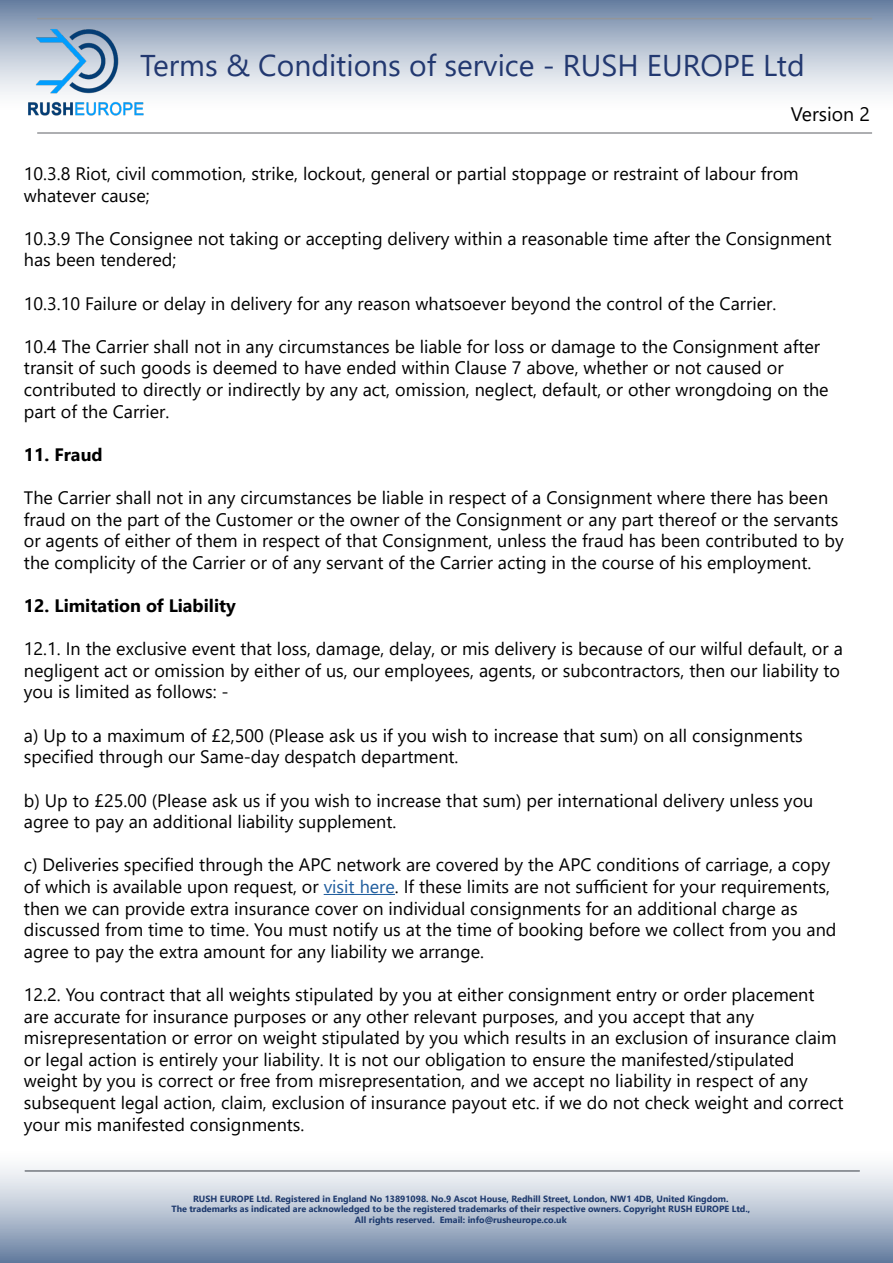
<style>
.page{position:relative;width:893px;height:1263px;background:#fff}
.page>*{position:absolute;margin:0;border:0;box-sizing:border-box;transform-origin:0 0}
.t1{font:30px "Segoe UI";color:#223870}
.t2{font:19.5px "Segoe UI";color:#000}
.t3{font:18px/21.6px "Segoe UI";color:#000}
.t4{font:700 18px "Segoe UI";color:#000}
.t5{font:700 9px/10.5px "Segoe UI";color:#1f386c;text-align:center}
.s1{color:#215e9e}
</style>
<div class="page">
<div style="left:0;top:1138px;width:893px;height:125px;background:#000;opacity:.62"></div>
<hr style="left:324px;top:894px;width:71px;height:1px;background:#215e9e">
<div style="left:0;top:0;width:893px;height:122px;background:#000;opacity:.62"></div>
<hr style="left:37px;top:18px;width:835px;height:1px;background:#939598">
<img style="left:24px;top:26px;width:122px;height:92px">
<hr style="left:37px;top:132px;width:835px;height:2px;background:#939598">
<h1 class="t1" style="left:140px;top:37px;width:666px">Terms &amp; Conditions of service - RUSH EUROPE Ltd</h1>
<p class="t2" style="left:791px;top:96px;width:81px">Version 2</p>
<p class="t3" style="left:24px;top:161px;width:776px">10.3.8 Riot, civil commotion, strike, lockout, general or partial stoppage or restraint of labour from whatever cause;</p>
<p class="t3" style="left:24px;top:226px;width:809px">10.3.9 The Consignee not taking or accepting delivery within a reasonable time after the Consignment has been tendered;</p>
<p class="t3" style="left:24px;top:291px;width:754px">10.3.10 Failure or delay in delivery for any reason whatsoever beyond the control of the Carrier.</p>
<p class="t3" style="left:24px;top:334px;width:806px">10.4 The Carrier shall not in any circumstances be liable for loss or damage to the Consignment after transit of such goods is deemed to have ended within Clause 7 above, whether or not caused or contributed to directly or indirectly by any act, omission, neglect, default, or other wrongdoing on the part of the Carrier.</p>
<p class="t4" style="left:24px;top:437px;width:80px">11. Fraud</p>
<p class="t3" style="left:24px;top:485px;width:821px">The Carrier shall not in any circumstances be liable in respect of a Consignment where there has been fraud on the part of the Customer or the owner of the Consignment or any part thereof or the servants or agents of either of them in respect of that Consignment, unless the fraud has been contributed to by the complicity of the Carrier or of any servant of the Carrier acting in the course of his employment.</p>
<p class="t4" style="left:24px;top:589px;width:213px">12. Limitation of Liability</p>
<p class="t3" style="left:24px;top:636px;width:820px">12.1. In the exclusive event that loss, damage, delay, or mis delivery is because of our wilful default, or a negligent act or omission by either of us, our employees, agents, or subcontractors, then our liability to you is limited as follows: -</p>
<p class="t3" style="left:24px;top:723px;width:780px">a) Up to a maximum of £2,500 (Please ask us if you wish to increase that sum) on all consignments specified through our Same-day despatch department.</p>
<p class="t3" style="left:24px;top:788px;width:791px">b) Up to £25.00 (Please ask us if you wish to increase that sum) per international delivery unless you agree to pay an additional liability supplement.</p>
<p class="t3" style="left:24px;top:852px;width:814px">c) Deliveries specified through the APC network are covered by the APC conditions of carriage, a copy of which is available upon request, or <span class="s1">visit here</span>. If these limits are not sufficient for your requirements, then we can provide extra insurance cover on individual consignments for an additional charge as discussed from time to time. You must notify us at the time of booking before we collect from you and agree to pay the extra amount for any liability we arrange.</p>
<p class="t3" style="left:24px;top:982px;width:821px">12.2. You contract that all weights stipulated by you at either consignment entry or order placement are accurate for insurance purposes or any other relevant purposes, and you accept that any misrepresentation or error on weight stipulated by you which results in an exclusion of insurance claim or legal action is entirely your liability. It is not our obligation to ensure the manifested/stipulated weight by you is correct or free from misrepresentation, and we accept no liability in respect of any subsequent legal action, claim, exclusion of insurance payout etc. if we do not check weight and correct your mis manifested consignments.</p>
<p class="t5" style="left:171px;top:1192px;width:580px">RUSH EUROPE Ltd. Registered in England No 13891098. No.9 Ascot House, Redhill Street, London, NW1 4DB, United Kingdom.<br>The trademarks as indicated are acknowledged to be the registered trademarks of their respective owners. Copyright RUSH EUROPE Ltd.,<br>All rights reserved. Email: info@rusheurope.co.uk</p>
</div>
